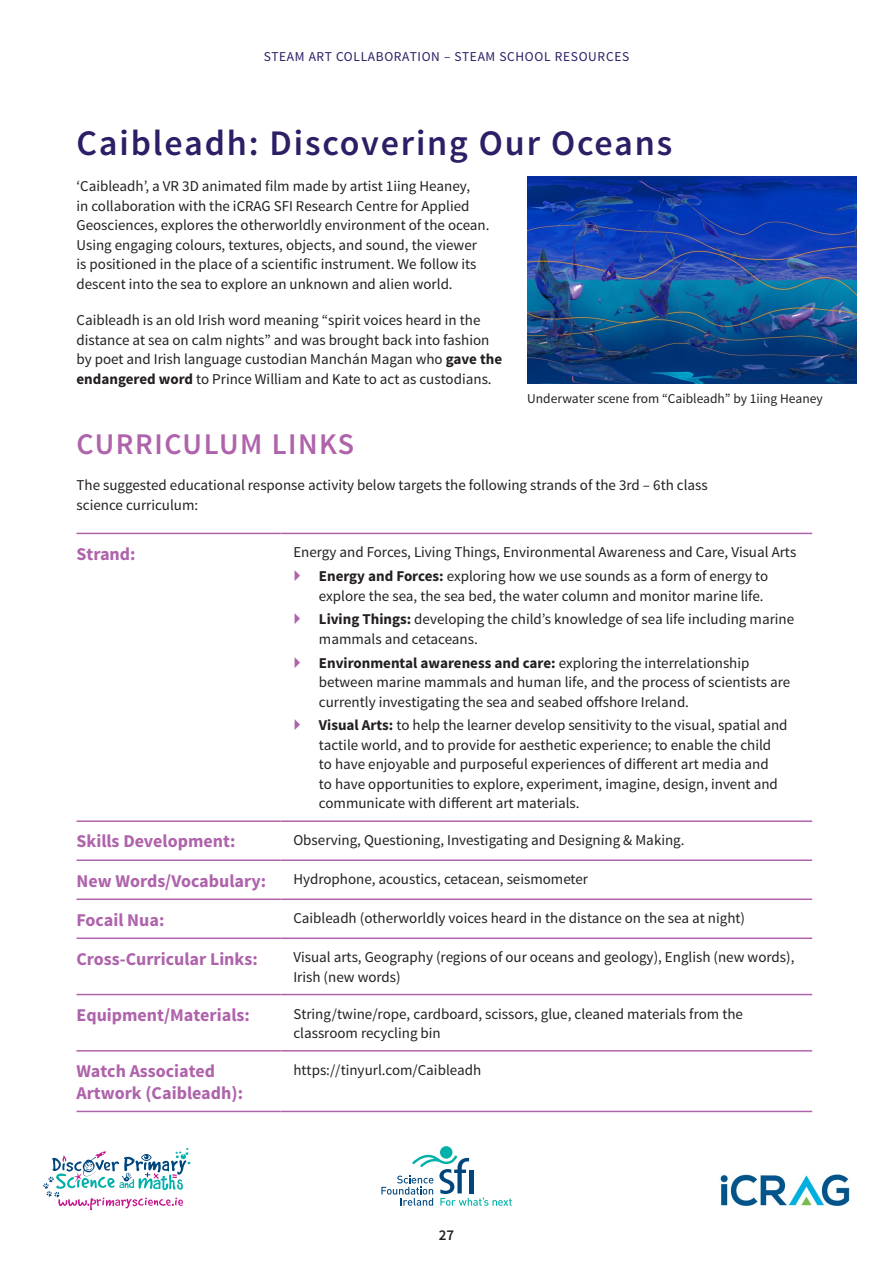
<style>
.page{position:relative;width:893px;height:1263px;background:#fff}
.page>*{position:absolute;margin:0;border:0;box-sizing:border-box;transform-origin:0 0}
.sub_1{font:600 36px "Source Sans Pro";letter-spacing:.05em;color:#2d1e66}
.sub_1-2{font:600 30px "Source Sans Pro";letter-spacing:.05em;color:#af63ab}
.t1{font:700 18px/21.6px "Source Sans Pro";color:#af63ab}
.body{font:15px/19.5px "Source Sans Pro";color:#231f20}
.indent{font:15px/19.5px "Source Sans Pro";color:#231f20}
.t2{font:600 15px "Source Sans Pro";color:#231f20}
.Figure{font:13.5px "Source Sans Pro";color:#231f20}
.t3{font:13.5px "Source Sans Pro";letter-spacing:.05em;color:#2d1e66}
.s1{font-weight:700}
</style>
<div class="page">
<svg style="left:43px;top:1148px;width:147px;height:62px"></svg>
<div style="left:440px;top:1146px;width:12px;height:13px;background:#00b1a9;border-radius:50%"></div>
<svg style="left:381px;top:1155px;width:131px;height:51px"></svg>
<hr style="left:469px;top:1169px;width:4px;height:24px;background:#00467e">
<img style="left:720px;top:1174px;width:130px;height:33px">
<hr style="left:77px;top:533px;width:204px;height:1px;background:#af63ab">
<hr style="left:281px;top:533px;width:531px;height:1px;background:#af63ab">
<hr style="left:77px;top:820px;width:204px;height:2px;background:#af63ab">
<hr style="left:281px;top:820px;width:531px;height:2px;background:#af63ab">
<hr style="left:77px;top:859px;width:204px;height:2px;background:#af63ab">
<hr style="left:281px;top:859px;width:531px;height:2px;background:#af63ab">
<hr style="left:77px;top:898px;width:204px;height:2px;background:#af63ab">
<hr style="left:281px;top:898px;width:531px;height:2px;background:#af63ab">
<hr style="left:77px;top:937px;width:204px;height:2px;background:#af63ab">
<hr style="left:281px;top:937px;width:531px;height:2px;background:#af63ab">
<hr style="left:77px;top:994px;width:204px;height:1px;background:#af63ab">
<hr style="left:281px;top:994px;width:531px;height:1px;background:#af63ab">
<hr style="left:77px;top:1050px;width:204px;height:1px;background:#af63ab">
<hr style="left:281px;top:1050px;width:531px;height:1px;background:#af63ab">
<hr style="left:77px;top:1111px;width:204px;height:1px;background:#af63ab">
<hr style="left:281px;top:1111px;width:531px;height:1px;background:#af63ab">
<img style="left:527px;top:176px;width:329px;height:207px">
<p class="t3" style="left:264px;top:48px;width:367px">STEAM ART COLLABORATION – STEAM SCHOOL RESOURCES</p>
<p class="sub_1" style="left:77px;top:120px;width:597px">Caibleadh: Discovering Our Oceans</p>
<p class="body" style="left:77px;top:177px;width:414px">‘Caibleadh’, a VR 3D animated film made by artist 1iing Heaney,<br>in collaboration with the iCRAG SFI Research Centre for Applied Geosciences, explores the otherworldly environment of the ocean.<br>Using engaging colours, textures, objects, and sound, the viewer is positioned in the place of a scientific instrument. We follow its descent into the sea to explore an unknown and alien world.</p>
<p class="body" style="left:77px;top:311px;width:427px">Caibleadh is an old Irish word meaning “spirit voices heard in the distance at sea on calm nights” and was brought back into fashion by poet and Irish language custodian Manchán Magan who <span class="s1">gave the endangered word</span> to Prince William and Kate to act as custodians.</p>
<p class="Figure" style="left:527px;top:391px;width:297px">Underwater scene from “Caibleadh” by 1iing Heaney</p>
<p class="sub_1-2" style="left:77px;top:425px;width:279px">CURRICULUM LINKS</p>
<p class="body" style="left:77px;top:476px;width:633px">The suggested educational response activity below targets the following strands of the 3rd – 6th class science curriculum:</p>
<p class="t1" style="left:77px;top:544px;width:61px">Strand:</p>
<p class="body" style="left:293px;top:543px;width:504px">Energy and Forces, Living Things, Environmental Awareness and Care, Visual Arts</p>
<p class="indent" style="left:319px;top:567px;width:451px"><span class="s1">Energy and Forces:</span> exploring how we use sounds as a form of energy to explore the sea, the sea bed, the water column and monitor marine life.</p>
<p class="indent" style="left:319px;top:610px;width:477px"><span class="s1">Living Things:</span> developing the child’s knowledge of sea life including marine mammals and cetaceans.</p>
<p class="indent" style="left:319px;top:653px;width:473px"><span class="s1">Environmental awareness and care:</span> exploring the interrelationship between marine mammals and human life, and the process of scientists are currently investigating the sea and seabed offshore Ireland.</p>
<p class="indent" style="left:319px;top:716px;width:470px"><span class="s1">Visual Arts:</span> to help the learner develop sensitivity to the visual, spatial and tactile world, and to provide for aesthetic experience; to enable the child to have enjoyable and purposeful experiences of different art media and<br>to have opportunities to explore, experiment, imagine, design, invent and communicate with different art materials.</p>
<p class="t1" style="left:77px;top:831px;width:160px">Skills Development:</p>
<p class="body" style="left:293px;top:831px;width:393px">Observing, Questioning, Investigating and Designing &amp; Making.</p>
<p class="t1" style="left:77px;top:870px;width:191px">New Words/Vocabulary:</p>
<p class="body" style="left:293px;top:870px;width:296px">Hydrophone, acoustics, cetacean, seismometer</p>
<p class="t1" style="left:77px;top:909px;width:89px">Focail Nua:</p>
<p class="body" style="left:293px;top:909px;width:453px">Caibleadh (otherworldly voices heard in the distance on the sea at night)</p>
<p class="t1" style="left:77px;top:948px;width:183px">Cross-Curricular Links:</p>
<p class="body" style="left:293px;top:948px;width:502px">Visual arts, Geography (regions of our oceans and geology), English (new words),<br>Irish (new words)</p>
<p class="t1" style="left:77px;top:1005px;width:175px">Equipment/Materials:</p>
<p class="body" style="left:293px;top:1004px;width:451px">String/twine/rope, cardboard, scissors, glue, cleaned materials from the classroom recycling bin</p>
<p class="t1" style="left:77px;top:1061px;width:168px">Watch Associated<br>Artwork (Caibleadh):</p>
<p class="body" style="left:293px;top:1060px;width:189px">https://tinyurl.com/Caibleadh</p>
<p class="t2" style="left:439px;top:1226px;width:17px">27</p>
</div>
